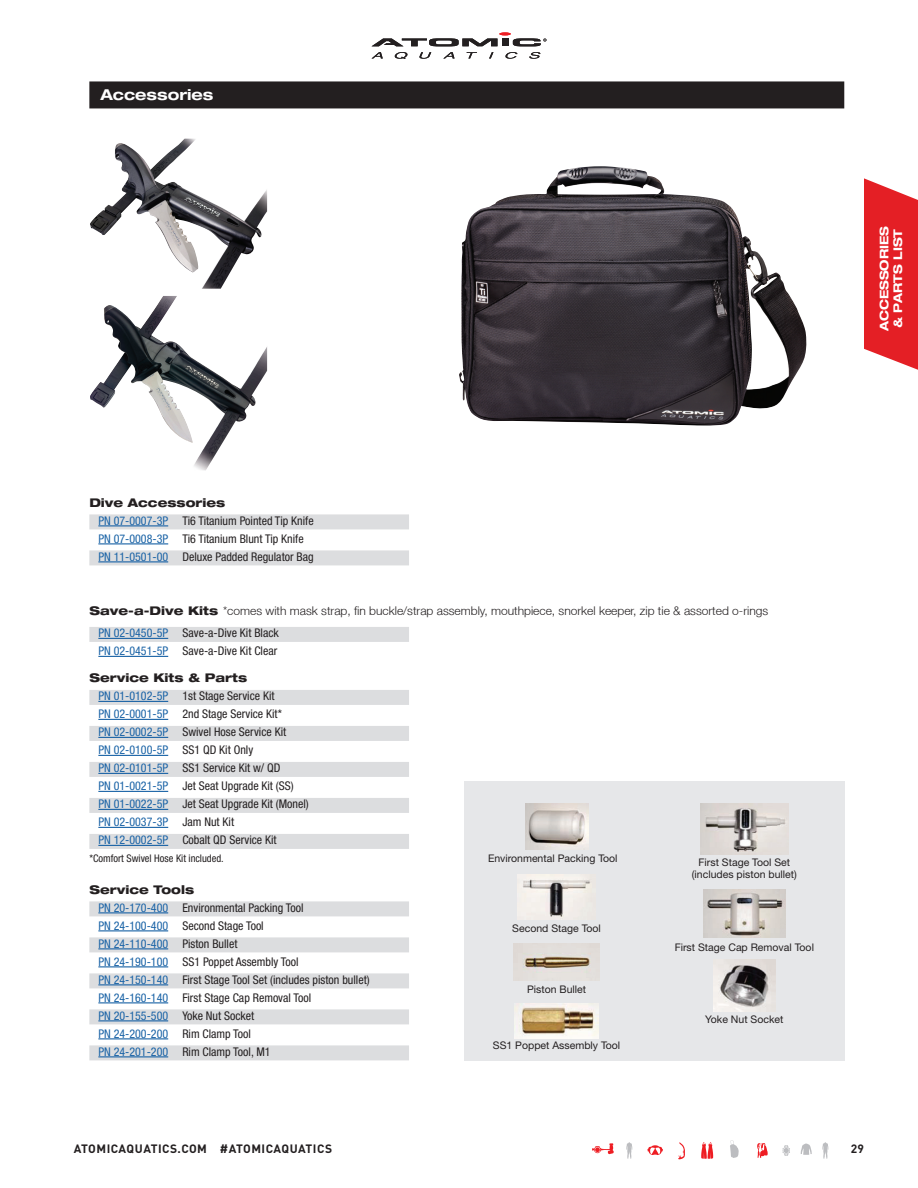
<style>
.page{position:relative;width:918px;height:1188px;background:#fff}
.page>*{position:absolute;margin:0;border:0;box-sizing:border-box;transform-origin:0 0}
.t1{font:700 expanded 15px "Helvetica Neue LT Std";color:#fff}
.t2{font:condensed 12px/18px "Helvetica Neue";color:#231f20}
.t3{font:300 12px "Helvetica Neue LT";color:#231f20}
.t4{font:800 expanded 12px "Helvetica Neue LT Std";color:#231f20}
.t5{font:700 12px "DIN Pro";letter-spacing:.04em;color:#231f20}
.t6{font:700 expanded 12px/13.5px "Helvetica Neue LT Std";color:#fff}
.t7{font:10.5px/12px "Helvetica Neue";color:#231f20;text-align:center}
.t8{font:condensed 10.5px "Helvetica Neue";color:#231f20}
.s1{color:#1a63a6}
.s2{font-family:"Helvetica Neue LT Std";font-weight:800;font-stretch:expanded}
</style>
<div class="page">
<svg style="left:730px;top:1140px;width:9px;height:18px"></svg>
<svg style="left:782px;top:1145px;width:8px;height:11px"></svg>
<svg style="left:757px;top:1143px;width:11px;height:15px"></svg>
<svg style="left:701px;top:1142px;width:12px;height:17px"></svg>
<svg style="left:626px;top:1142px;width:6px;height:17px"></svg>
<svg style="left:592px;top:1143px;width:22px;height:11px"></svg>
<svg style="left:647px;top:1145px;width:16px;height:10px"></svg>
<svg style="left:678px;top:1142px;width:7px;height:17px"></svg>
<svg style="left:801px;top:1144px;width:11px;height:11px"></svg>
<svg style="left:822px;top:1142px;width:6px;height:17px"></svg>
<svg style="left:529px;top:52px;width:12px;height:7px"></svg>
<svg style="left:505px;top:52px;width:13px;height:7px"></svg>
<svg style="left:489px;top:52px;width:5px;height:7px"></svg>
<svg style="left:467px;top:52px;width:10px;height:7px"></svg>
<svg style="left:443px;top:52px;width:12px;height:7px"></svg>
<svg style="left:419px;top:52px;width:12px;height:7px"></svg>
<svg style="left:394px;top:52px;width:14px;height:7px"></svg>
<svg style="left:372px;top:52px;width:11px;height:7px"></svg>
<svg style="left:372px;top:32px;width:174px;height:14px"></svg>
<div style="left:89px;top:514px;width:320px;height:15px;background:#dcdddf"></div>
<hr style="left:98px;top:525px;width:70px;height:1px;background:#1a63a6">
<hr style="left:98px;top:543px;width:70px;height:1px;background:#1a63a6">
<div style="left:89px;top:550px;width:320px;height:15px;background:#dcdddf"></div>
<hr style="left:98px;top:561px;width:70px;height:1px;background:#1a63a6">
<div style="left:89px;top:81px;width:755px;height:27px;background:#231f20"></div>
<div style="left:89px;top:627px;width:320px;height:15px;background:#dcdddf"></div>
<hr style="left:98px;top:638px;width:70px;height:1px;background:#1a63a6">
<hr style="left:98px;top:656px;width:70px;height:1px;background:#1a63a6">
<div style="left:89px;top:690px;width:320px;height:15px;background:#dcdddf"></div>
<hr style="left:98px;top:701px;width:70px;height:1px;background:#1a63a6">
<hr style="left:98px;top:719px;width:70px;height:1px;background:#1a63a6">
<div style="left:89px;top:726px;width:320px;height:15px;background:#dcdddf"></div>
<hr style="left:98px;top:737px;width:70px;height:1px;background:#1a63a6">
<hr style="left:98px;top:755px;width:70px;height:1px;background:#1a63a6">
<div style="left:89px;top:762px;width:320px;height:15px;background:#dcdddf"></div>
<hr style="left:98px;top:773px;width:70px;height:1px;background:#1a63a6">
<hr style="left:98px;top:791px;width:70px;height:1px;background:#1a63a6">
<div style="left:89px;top:798px;width:320px;height:15px;background:#dcdddf"></div>
<hr style="left:98px;top:809px;width:70px;height:1px;background:#1a63a6">
<hr style="left:98px;top:827px;width:70px;height:1px;background:#1a63a6">
<div style="left:89px;top:834px;width:320px;height:15px;background:#dcdddf"></div>
<hr style="left:98px;top:845px;width:70px;height:1px;background:#1a63a6">
<div style="left:89px;top:901px;width:320px;height:15px;background:#dcdddf"></div>
<hr style="left:98px;top:912px;width:70px;height:1px;background:#1a63a6">
<hr style="left:98px;top:930px;width:70px;height:1px;background:#1a63a6">
<div style="left:89px;top:937px;width:320px;height:15px;background:#dcdddf"></div>
<hr style="left:98px;top:948px;width:70px;height:1px;background:#1a63a6">
<hr style="left:98px;top:966px;width:70px;height:1px;background:#1a63a6">
<div style="left:89px;top:973px;width:320px;height:15px;background:#dcdddf"></div>
<hr style="left:98px;top:984px;width:70px;height:1px;background:#1a63a6">
<hr style="left:98px;top:1002px;width:70px;height:1px;background:#1a63a6">
<div style="left:89px;top:1009px;width:320px;height:15px;background:#dcdddf"></div>
<hr style="left:98px;top:1020px;width:70px;height:1px;background:#1a63a6">
<hr style="left:98px;top:1038px;width:70px;height:1px;background:#1a63a6">
<div style="left:89px;top:1045px;width:320px;height:15px;background:#dcdddf"></div>
<hr style="left:98px;top:1056px;width:70px;height:1px;background:#1a63a6">
<img style="left:90px;top:139px;width:177px;height:150px">
<img style="left:90px;top:296px;width:177px;height:175px">
<img style="left:459px;top:166px;width:348px;height:260px">
<div style="left:464px;top:782px;width:380px;height:279px;background:#e6e7e9"></div>
<img style="left:525px;top:804px;width:63px;height:46px">
<img style="left:518px;top:874px;width:73px;height:45px">
<img style="left:514px;top:944px;width:85px;height:36px">
<img style="left:514px;top:1004px;width:85px;height:34px">
<img style="left:700px;top:804px;width:88px;height:50px">
<img style="left:703px;top:890px;width:83px;height:48px">
<img style="left:713px;top:960px;width:63px;height:51px">
<svg style="left:864px;top:178px;width:54px;height:192px;background:#e7383d"></svg>
<p class="t1" style="left:100px;top:85px;width:115px">Accessories</p>
<p class="t6" style="left:877px;top:331px;width:107px;rotate:-90deg">ACCESSORIES &amp; PARTS LIST</p>
<p class="t4" style="left:89px;top:495px;width:137px">Dive Accessories</p>
<p class="t2" style="left:98px;top:511px;width:217px"><span class="s1">PN 07-0007-3P</span> Ti6 Titanium Pointed Tip Knife<br><span class="s1">PN 07-0008-3P</span> Ti6 Titanium Blunt Tip Knife<br><span class="s1">PN 11-0501-00</span> Deluxe Padded Regulator Bag</p>
<p class="t3" style="left:89px;top:603px;width:680px"><span class="s2">Save-a-Dive Kits</span> *comes with mask strap, fin buckle/strap assembly, mouthpiece, snorkel keeper, zip tie &amp; assorted o-rings</p>
<p class="t2" style="left:98px;top:624px;width:182px"><span class="s1">PN 02-0450-5P</span> Save-a-Dive Kit Black<br><span class="s1">PN 02-0451-5P</span> Save-a-Dive Kit Clear</p>
<p class="t4" style="left:89px;top:670px;width:159px">Service Kits &amp; Parts</p>
<p class="t2" style="left:98px;top:687px;width:212px"><span class="s1">PN 01-0102-5P</span> 1st Stage Service Kit<br><span class="s1">PN 02-0001-5P</span> 2nd Stage Service Kit*<br><span class="s1">PN 02-0002-5P</span> Swivel Hose Service Kit<br><span class="s1">PN 02-0100-5P</span> SS1 QD Kit Only<br><span class="s1">PN 02-0101-5P</span> SS1 Service Kit w/ QD<br><span class="s1">PN 01-0021-5P</span> Jet Seat Upgrade Kit (SS)<br><span class="s1">PN 01-0022-5P</span> Jet Seat Upgrade Kit (Monel)<br><span class="s1">PN 02-0037-3P</span> Jam Nut Kit<br><span class="s1">PN 12-0002-5P</span> Cobalt QD Service Kit</p>
<p class="t8" style="left:89px;top:852px;width:136px">*Comfort Swivel Hose Kit included.</p>
<p class="t4" style="left:89px;top:882px;width:106px">Service Tools</p>
<p class="t2" style="left:98px;top:898px;width:273px"><span class="s1">PN 20-170-400</span> Environmental Packing Tool<br><span class="s1">PN 24-100-400</span> Second Stage Tool<br><span class="s1">PN 24-110-400</span> Piston Bullet<br><span class="s1">PN 24-190-100</span> SS1 Poppet Assembly Tool<br><span class="s1">PN 24-150-140</span> First Stage Tool Set (includes piston bullet)<br><span class="s1">PN 24-160-140</span> First Stage Cap Removal Tool<br><span class="s1">PN 20-155-500</span> Yoke Nut Socket<br><span class="s1">PN 24-200-200</span> Rim Clamp Tool<br><span class="s1">PN 24-201-200</span> Rim Clamp Tool, M1</p>
<p class="t7" style="left:488px;top:852px;width:131px">Environmental Packing Tool</p>
<p class="t7" style="left:512px;top:922px;width:90px">Second Stage Tool</p>
<p class="t7" style="left:527px;top:983px;width:61px">Piston Bullet</p>
<p class="t7" style="left:493px;top:1039px;width:129px">SS1 Poppet Assembly Tool</p>
<p class="t7" style="left:692px;top:856px;width:107px">First Stage Tool Set (includes piston bullet)</p>
<p class="t7" style="left:675px;top:941px;width:141px">First Stage Cap Removal Tool</p>
<p class="t7" style="left:705px;top:1013px;width:80px">Yoke Nut Socket</p>
<p class="t5" style="left:74px;top:1141px;width:260px">ATOMICAQUATICS.COM #ATOMICAQUATICS</p>
<p class="t5" style="left:851px;top:1141px;width:15px">29</p>
</div>
